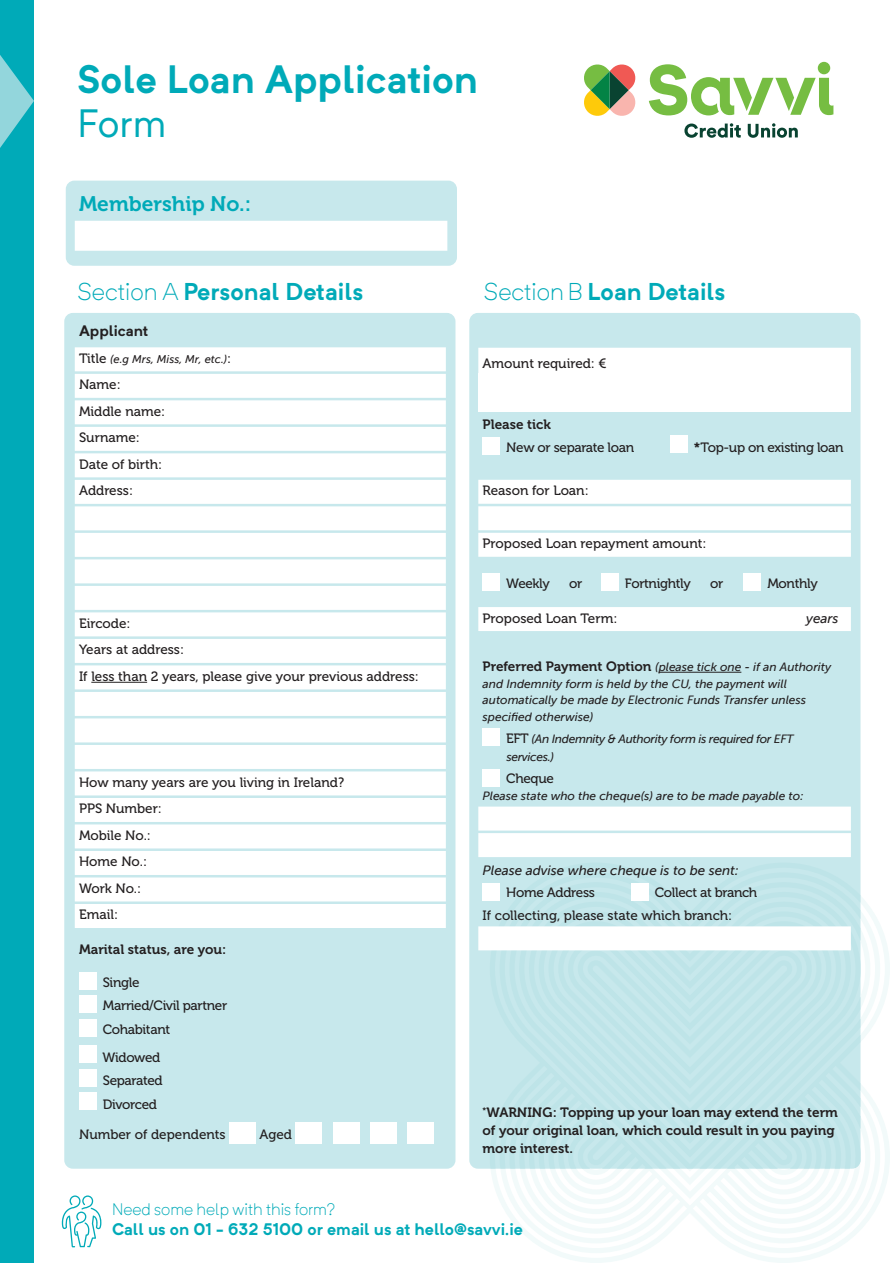
<style>
.page{position:relative;width:893px;height:1263px;background:#fff}
.page>*{position:absolute;margin:0;border:0;box-sizing:border-box;transform-origin:0 0}
.t1{font:700 39px "Neutrif Pro";color:#00aab8}
.t2{font:39px "Neutrif Pro";color:#00aab8}
.t3{font:700 24px "Neutrif Pro";color:#00aab8}
.t4{font:21px "Museo 700";color:#00aab8}
.t5{font:700 16.5px "Neutrif Pro";color:#00aab8}
.t6{font:300 16.5px "Neutrif Pro";color:#00aab8}
.t7{font:700 15px "Neutrif Pro";color:#231f20}
.t8{font:13.5px/26.5px "Museo 500";color:#231f20}
.t9{font:13.5px/18px "Museo 700";color:#231f20}
.t10{font:13.5px/23.5px "Museo 500";letter-spacing:-.025em;color:#231f20}
.t11{font:italic 13.5px "Museo Sans 500";color:#231f20}
.t12{font:italic 12px/16.5px "Museo Sans 500";color:#231f20}
.t13{font:italic 12px/18px "Museo Sans 500";letter-spacing:-.025em;color:#231f20}
.t14{font:italic 11.25px "Museo Sans 500";color:#231f20}
.s1{font-weight:300}
.s2{font-family:"Museo 500";font-style:normal;font-size:13.5px}
.s3{font-family:"Museo 700"}
.s4{font-family:"Museo 700";font-style:normal;font-size:13.5px}
</style>
<div class="page">
<div style="left:64px;top:313px;width:391px;height:856px;background:#c7e8ec;border-radius:9px"></div>
<div style="left:66px;top:181px;width:391px;height:85px;background:#c7e8ec;border-radius:9px"></div>
<div style="left:469px;top:313px;width:391px;height:856px;background:#c7e8ec;border-radius:9px"></div>
<svg style="left:684px;top:123px;width:57px;height:15px"></svg>
<svg style="left:748px;top:123px;width:50px;height:15px"></svg>
<svg style="left:584px;top:64px;width:52px;height:52px;background:#a6a26a"></svg>
<svg style="left:649px;top:62px;width:184px;height:53px"></svg>
<svg style="left:491px;top:895px;width:399px;height:368px"></svg>
<svg style="left:490px;top:900px;width:10px;height:269px"></svg>
<svg style="left:860px;top:910px;width:20px;height:289px"></svg>
<svg style="left:500px;top:895px;width:7px;height:274px"></svg>
<svg style="left:501px;top:895px;width:359px;height:155px"></svg>
<svg style="left:507px;top:911px;width:367px;height:332px"></svg>
<div style="left:75px;top:347px;width:371px;height:24px;background:#fff"></div>
<div style="left:75px;top:374px;width:371px;height:24px;background:#fff"></div>
<div style="left:75px;top:400px;width:371px;height:24px;background:#fff"></div>
<div style="left:75px;top:427px;width:371px;height:24px;background:#fff"></div>
<div style="left:75px;top:453px;width:371px;height:24px;background:#fff"></div>
<div style="left:75px;top:480px;width:371px;height:24px;background:#fff"></div>
<div style="left:75px;top:506px;width:371px;height:24px;background:#fff"></div>
<div style="left:75px;top:533px;width:371px;height:24px;background:#fff"></div>
<div style="left:75px;top:559px;width:371px;height:24px;background:#fff"></div>
<div style="left:75px;top:586px;width:371px;height:24px;background:#fff"></div>
<div style="left:75px;top:612px;width:371px;height:24px;background:#fff"></div>
<div style="left:75px;top:639px;width:371px;height:24px;background:#fff"></div>
<div style="left:75px;top:665px;width:371px;height:24px;background:#fff"></div>
<hr style="left:91px;top:682px;width:56px;height:1px;background:#231f20">
<div style="left:75px;top:692px;width:371px;height:24px;background:#fff"></div>
<div style="left:75px;top:718px;width:371px;height:24px;background:#fff"></div>
<div style="left:75px;top:745px;width:371px;height:24px;background:#fff"></div>
<div style="left:75px;top:771px;width:371px;height:24px;background:#fff"></div>
<div style="left:75px;top:798px;width:371px;height:24px;background:#fff"></div>
<div style="left:75px;top:824px;width:371px;height:24px;background:#fff"></div>
<div style="left:75px;top:851px;width:371px;height:24px;background:#fff"></div>
<div style="left:75px;top:877px;width:371px;height:24px;background:#fff"></div>
<div style="left:75px;top:904px;width:371px;height:24px;background:#fff"></div>
<div style="left:79px;top:972px;width:18px;height:17px;background:#fff"></div>
<div style="left:79px;top:995px;width:18px;height:18px;background:#fff"></div>
<div style="left:79px;top:1019px;width:18px;height:17px;background:#fff"></div>
<div style="left:79px;top:1045px;width:18px;height:18px;background:#fff"></div>
<div style="left:79px;top:1069px;width:18px;height:17px;background:#fff"></div>
<div style="left:79px;top:1092px;width:18px;height:18px;background:#fff"></div>
<div style="left:229px;top:1122px;width:27px;height:21px;background:#fff"></div>
<div style="left:296px;top:1122px;width:26px;height:21px;background:#fff"></div>
<div style="left:333px;top:1122px;width:26px;height:21px;background:#fff"></div>
<div style="left:370px;top:1122px;width:27px;height:21px;background:#fff"></div>
<div style="left:407px;top:1122px;width:27px;height:21px;background:#fff"></div>
<div style="left:0;top:0;width:34px;height:1263px;background:#00aab8"></div>
<svg style="left:0;top:55px;width:34px;height:93px"></svg>
<div style="left:75px;top:221px;width:372px;height:30px;background:#fff"></div>
<div style="left:478px;top:348px;width:373px;height:33px;background:#fff"></div>
<div style="left:478px;top:480px;width:373px;height:24px;background:#fff"></div>
<div style="left:478px;top:506px;width:373px;height:24px;background:#fff"></div>
<div style="left:478px;top:533px;width:373px;height:24px;background:#fff"></div>
<div style="left:478px;top:607px;width:373px;height:24px;background:#fff"></div>
<hr style="left:659px;top:672px;width:82px;height:1px;background:#231f20">
<div style="left:478px;top:806px;width:373px;height:24px;background:#fff"></div>
<div style="left:478px;top:833px;width:373px;height:24px;background:#fff"></div>
<div style="left:478px;top:926px;width:373px;height:24px;background:#fff"></div>
<div style="left:483px;top:437px;width:17px;height:18px;background:#fff"></div>
<div style="left:670px;top:436px;width:18px;height:17px;background:#fff"></div>
<div style="left:483px;top:573px;width:17px;height:17px;background:#fff"></div>
<div style="left:601px;top:573px;width:18px;height:17px;background:#fff"></div>
<div style="left:744px;top:573px;width:17px;height:17px;background:#fff"></div>
<div style="left:483px;top:728px;width:17px;height:18px;background:#fff"></div>
<div style="left:483px;top:769px;width:17px;height:17px;background:#fff"></div>
<div style="left:483px;top:883px;width:17px;height:17px;background:#fff"></div>
<div style="left:631px;top:883px;width:18px;height:17px;background:#fff"></div>
<div style="left:478px;top:373px;width:373px;height:38px;background:#fff"></div>
<svg style="left:62px;top:1195px;width:39px;height:52px"></svg>
<h1 class="t1" style="left:78px;top:53px;width:402px">Sole Loan Application</h1>
<h1 class="t2" style="left:78px;top:98px;width:90px">Form</h1>
<h3 class="t4" style="left:79px;top:192px;width:174px">Membership No.:</h3>
<h2 class="t3" style="left:78px;top:275px;width:287px"><span class="s1">Section A</span> Personal Details</h2>
<p class="t7" style="left:79px;top:321px;width:71px">Applicant</p>
<p class="t14" style="left:79px;top:353px;width:154px"><span class="s2">Title</span> (e.g Mrs, Miss, Mr, etc.)<span class="s2">:</span></p>
<p class="t8" style="left:79px;top:372px;width:88px">Name:<br>Middle name:<br>Surname:<br>Date of birth:<br>Address:</p>
<p class="t8" style="left:79px;top:610px;width:341px">Eircode:<br>Years at address:<br>If less than 2 years, please give your previous address:</p>
<p class="t8" style="left:79px;top:769px;width:267px">How many years are you living in Ireland?<br>PPS Number:<br>Mobile No.:<br>Home No.:<br>Work No.:<br>Email:</p>
<p class="t9" style="left:79px;top:941px;width:149px">Marital status, are you:</p>
<p class="t10" style="left:103px;top:970px;width:126px">Single<br>Married/Civil partner<br>Cohabitant</p>
<p class="t10" style="left:102px;top:1045px;width:62px">Widowed<br>Separated<br>Divorced</p>
<p class="t8" style="left:79px;top:1121px;width:148px">Number of dependents</p>
<p class="t8" style="left:259px;top:1121px;width:34px">Aged</p>
<h2 class="t3" style="left:484px;top:275px;width:243px"><span class="s1">Section B</span> Loan Details</h2>
<p class="t8" style="left:483px;top:350px;width:126px">Amount required: €</p>
<p class="t9" style="left:483px;top:416px;width:70px">Please tick</p>
<p class="t10" style="left:506px;top:435px;width:129px">New or separate loan</p>
<p class="t10" style="left:694px;top:435px;width:151px"><span class="s3">*</span>Top-up on existing loan</p>
<p class="t8" style="left:483px;top:478px;width:108px">Reason for Loan:</p>
<p class="t8" style="left:483px;top:531px;width:225px">Proposed Loan repayment amount:</p>
<p class="t8" style="left:506px;top:570px;width:45px">Weekly</p>
<p class="t8" style="left:569px;top:570px;width:15px">or</p>
<p class="t10" style="left:625px;top:571px;width:68px">Fortnightly</p>
<p class="t8" style="left:710px;top:570px;width:15px">or</p>
<p class="t10" style="left:767px;top:571px;width:52px">Monthly</p>
<p class="t8" style="left:483px;top:605px;width:136px">Proposed Loan Term:</p>
<p class="t11" style="left:806px;top:610px;width:34px">years</p>
<p class="t12" style="left:483px;top:659px;width:350px"><span class="s4">Preferred Payment Option</span> (please tick one - if an Authority and Indemnity form is held by the CU, the payment will automatically be made by Electronic Funds Transfer unless specified otherwise)</p>
<p class="t13" style="left:506px;top:730px;width:289px"><span class="s2">EFT</span> (An Indemnity &amp; Authority form is required for EFT services.)</p>
<p class="t8" style="left:506px;top:766px;width:49px">Cheque</p>
<p class="t12" style="left:483px;top:787px;width:323px">Please state who the cheque(s) are to be made payable to:</p>
<p class="t11" style="left:483px;top:863px;width:258px">Please advise where cheque is to be sent:</p>
<p class="t10" style="left:506px;top:881px;width:90px">Home Address</p>
<p class="t8" style="left:483px;top:882px;width:276px;line-height:22.2px;text-indent:172px">Collect at branch<br>If collecting, please state which branch:</p>
<p class="t9" style="left:483px;top:1104px;width:357px"><sup>*</sup>WARNING: Topping up your loan may extend the term of your original loan, which could result in you paying more interest.</p>
<p class="t6" style="left:112px;top:1199px;width:224px">Need some help with this form?</p>
<p class="t5" style="left:112px;top:1218px;width:412px">Call us on 01 - 632 5100 or email us at hello@savvi.ie</p>
</div>
